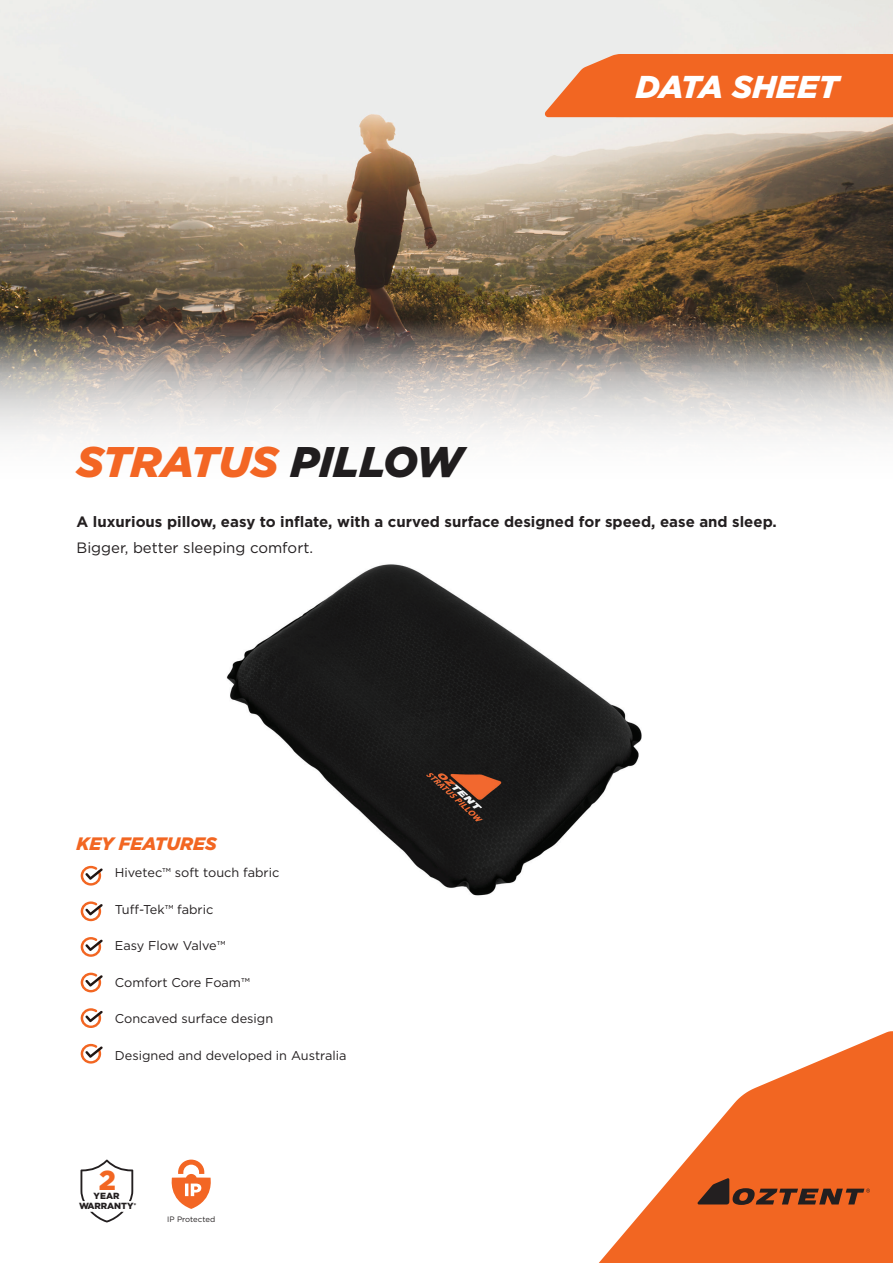
<style>
.page{position:relative;width:893px;height:1263px;background:#fff}
.page>*{position:absolute;margin:0;border:0;box-sizing:border-box;transform-origin:0 0}
.t1{font:italic 900 42.9px "Gotham";color:#f36624}
.t2{font:italic 900 31.65px "Gotham";color:#fff}
.t3{font:900 27.45px "Gotham";color:#f26622}
.t4{font:italic 900 18px "Gotham";color:#f26622}
.t5{font:700 15px "Gotham";color:#231f20}
.t6{font:15px "Gotham";color:#231f20}
.t7{font:12.75px "Gotham";color:#231f20}
.t8{font:900 8.85px/10.1px "Gotham";color:#231f20;text-align:center}
.t9{font:7.8px "Gotham";color:#231f20}
.s1{color:#201d1e}
</style>
<div class="page">
<img style="left:226px;top:564px;width:416px;height:332px">
<img style="left:0;top:0;width:893px;height:321px">
<svg style="left:599px;top:1031px;width:294px;height:232px;fill:#f26622"></svg>
<svg style="left:698px;top:1178px;width:172px;height:27px;background:#a44b21"></svg>
<svg style="left:0;top:321px;width:893px;height:118px;background:#b7b0aa"></svg>
<svg style="left:545px;top:54px;width:348px;height:63px;background:#f16f30"></svg>
<svg style="left:90px;top:1212px;width:34px;height:10px"></svg>
<svg style="left:80px;top:1159px;width:53px;height:42px"></svg>
<svg style="left:171px;top:1159px;width:40px;height:50px"></svg>
<svg style="left:81px;top:866px;width:22px;height:19px"></svg>
<svg style="left:81px;top:901px;width:22px;height:20px"></svg>
<svg style="left:81px;top:937px;width:22px;height:20px"></svg>
<svg style="left:81px;top:973px;width:22px;height:19px"></svg>
<svg style="left:81px;top:1008px;width:22px;height:20px"></svg>
<svg style="left:81px;top:1044px;width:22px;height:19px"></svg>
<h2 class="t2" style="left:636px;top:65px;width:205px">DATA SHEET</h2>
<h1 class="t1" style="left:77px;top:432px;width:388px">STRATUS <span class="s1">PILLOW</span></h1>
<p class="t5" style="left:77px;top:511px;width:702px">A luxurious pillow, easy to inflate, with a curved surface designed for speed, ease and sleep.</p>
<p class="t6" style="left:77px;top:538px;width:238px">Bigger, better sleeping comfort.</p>
<h3 class="t4" style="left:77px;top:831px;width:142px">KEY FEATURES</h3>
<p class="t7" style="left:115px;top:864px;width:166px">Hivetec™ soft touch fabric</p>
<p class="t7" style="left:115px;top:901px;width:100px">Tuff-Tek™ fabric</p>
<p class="t7" style="left:115px;top:937px;width:112px">Easy Flow Valve™</p>
<p class="t7" style="left:115px;top:974px;width:137px">Comfort Core Foam™</p>
<p class="t7" style="left:115px;top:1010px;width:160px">Concaved surface design</p>
<p class="t7" style="left:115px;top:1047px;width:233px">Designed and developed in Australia</p>
<h3 class="t3" style="left:99px;top:1161px;width:19px">2</h3>
<p class="t8" style="left:79px;top:1191px;width:59px">YEAR<br>WARRANTY<sup>*</sup></p>
<p class="t9" style="left:167px;top:1215px;width:50px">IP Protected</p>
</div>
